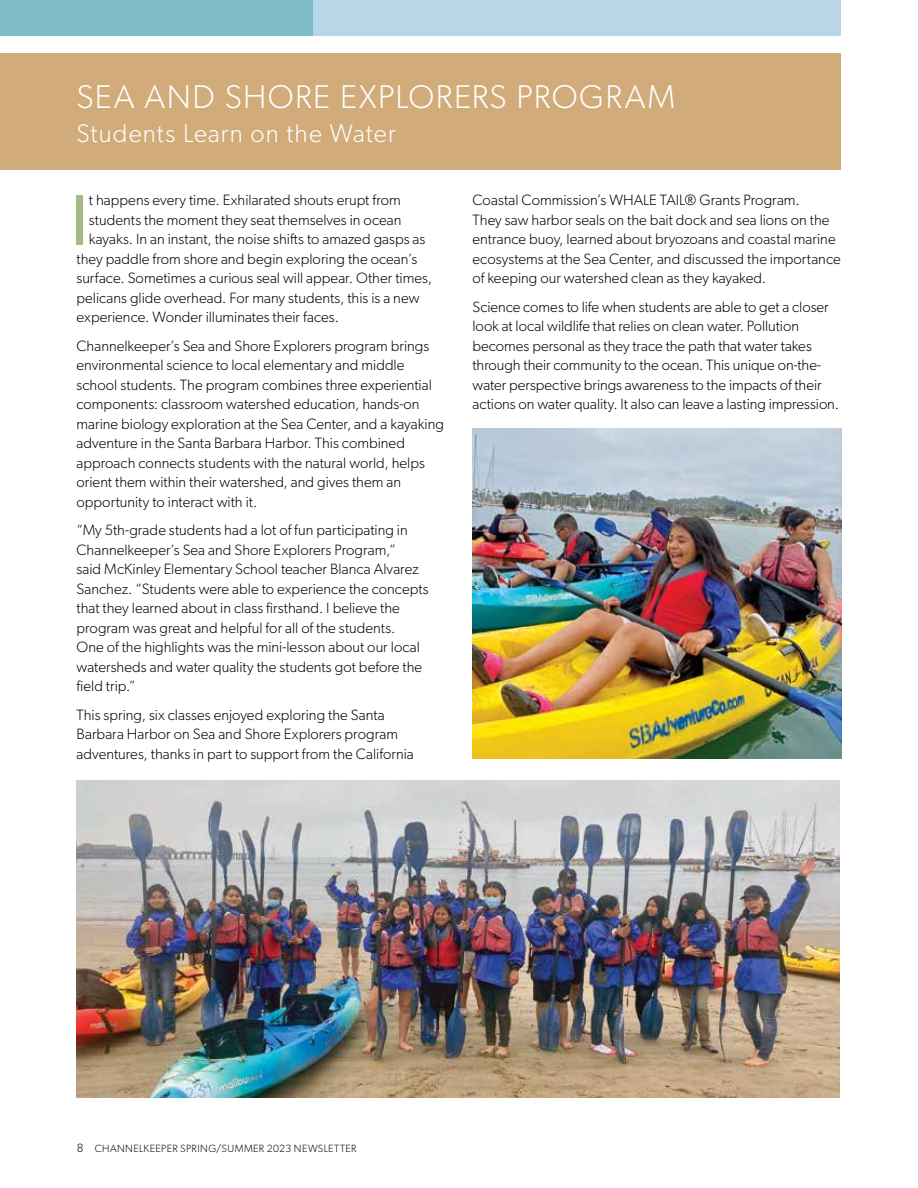
<style>
.page{position:relative;width:918px;height:1188px;background:#fff}
.page>*{position:absolute;margin:0;border:0;box-sizing:border-box;transform-origin:0 0}
.t1{font:71.55px "Gibson";color:#a3bb83}
.t2{font:300 33px "Gibson";letter-spacing:.045em;color:#fff}
.t3{font:300 25.5px "Gibson";letter-spacing:.045em;color:#fff}
.t4{font:300 15px/19.5px "Gibson";letter-spacing:.005em;color:#000}
.t5{font:300 10.5px "Gibson";letter-spacing:.04em;color:#000}
.s1{font-size:12px}
</style>
<div class="page">
<div style="left:0;top:53px;width:842px;height:117px;background:#d1ab79"></div>
<div style="left:0;top:0;width:314px;height:36px;background:#7ebcc6"></div>
<div style="left:314px;top:0;width:528px;height:36px;background:#b8d6e8"></div>
<img style="left:76px;top:781px;width:763px;height:317px">
<img style="left:472px;top:428px;width:369px;height:331px">
<h2 class="t2" style="left:76px;top:76px;width:600px">SEA AND SHORE EXPLORERS PROGRAM</h2>
<h3 class="t3" style="left:76px;top:118px;width:321px">Students Learn on the Water</h3>
<h1 class="t1" style="left:71px;top:177px;width:19px">I</h1>
<p class="t4" style="left:89px;top:190px;width:313px">t happens every time. Exhilarated shouts erupt from</p>
<p class="t4" style="left:89px;top:210px;width:314px">students the moment they seat themselves in ocean</p>
<p class="t4" style="left:89px;top:229px;width:338px">kayaks. In an instant, the noise shifts to amazed gasps as</p>
<p class="t4" style="left:76px;top:249px;width:342px">they paddle from shore and begin exploring the ocean’s</p>
<p class="t4" style="left:76px;top:268px;width:357px">surface. Sometimes a curious seal will appear. Other times,</p>
<p class="t4" style="left:76px;top:288px;width:344px">pelicans glide overhead. For many students, this is a new</p>
<p class="t4" style="left:76px;top:307px;width:264px">experience. Wonder illuminates their faces.</p>
<p class="t4" style="left:76px;top:336px;width:369px">Channelkeeper’s Sea and Shore Explorers program brings environmental science to local elementary and middle school students. The program combines three experiential components: classroom watershed education, hands-on marine biology exploration at the Sea Center, and a kayaking adventure in the Santa Barbara Harbor. This combined approach connects students with the natural world, helps orient them within their watershed, and gives them an opportunity to interact with it.</p>
<p class="t4" style="left:76px;top:520px;width:354px">“My 5th-grade students had a lot of fun participating in Channelkeeper’s Sea and Shore Explorers Program,”<br>said McKinley Elementary School teacher Blanca Alvarez Sanchez. “Students were able to experience the concepts that they learned about in class firsthand. I believe the program was great and helpful for all of the students.<br>One of the highlights was the mini-lesson about our local watersheds and water quality the students got before the field trip.”</p>
<p class="t4" style="left:76px;top:705px;width:339px">This spring, six classes enjoyed exploring the Santa<br>Barbara Harbor on Sea and Shore Explorers program adventures, thanks in part to support from the California</p>
<p class="t4" style="left:472px;top:190px;width:370px">Coastal Commission’s WHALE TAIL® Grants Program.<br>They saw harbor seals on the bait dock and sea lions on the entrance buoy, learned about bryozoans and coastal marine ecosystems at the Sea Center, and discussed the importance of keeping our watershed clean as they kayaked.</p>
<p class="t4" style="left:472px;top:297px;width:368px">Science comes to life when students are able to get a closer look at local wildlife that relies on clean water. Pollution becomes personal as they trace the path that water takes through their community to the ocean. This unique on-the&shy;water perspective brings awareness to the impacts of their actions on water quality. It also can leave a lasting impression.</p>
<p class="t5" style="left:77px;top:1142px;width:281px"><span class="s1">8</span> CHANNELKEEPER SPRING/SUMMER 2023 NEWSLETTER</p>
</div>
